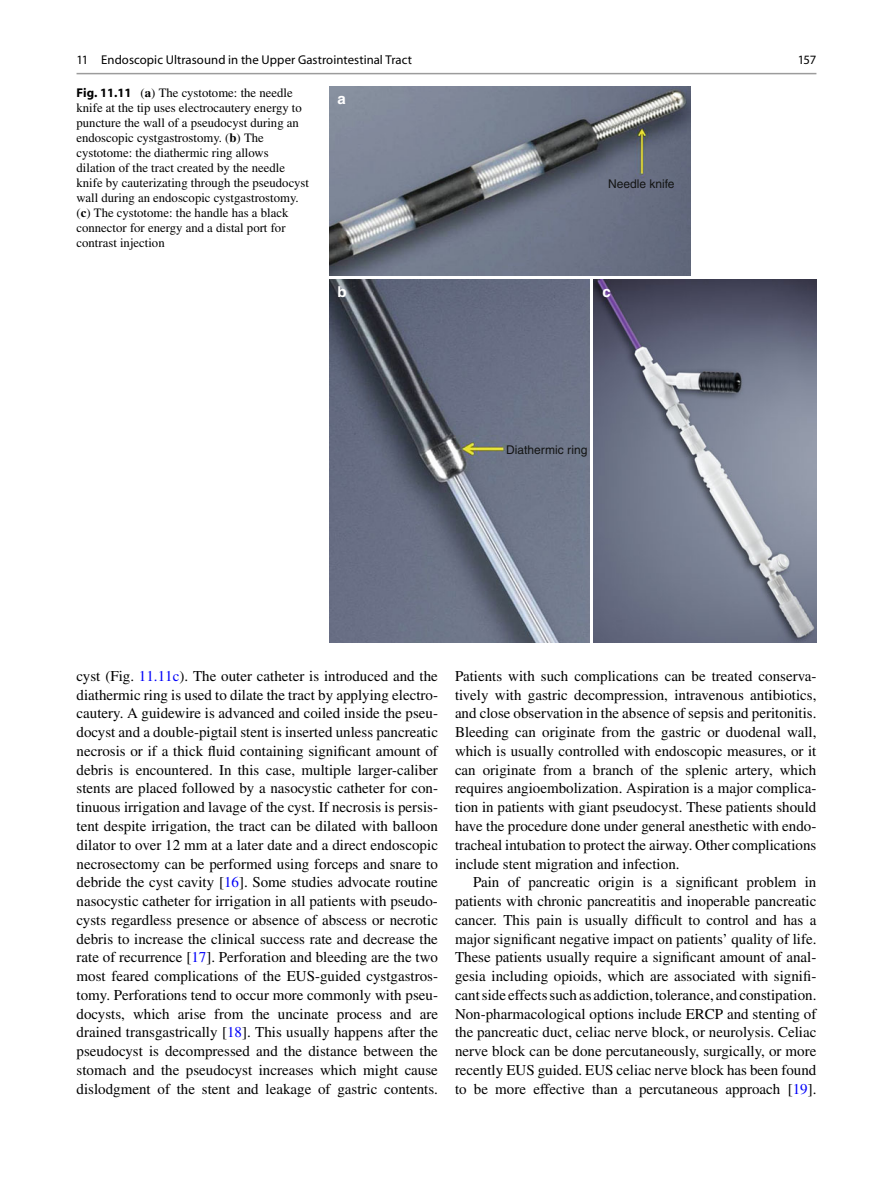
<style>
.page{position:relative;width:893px;height:1187px;background:#fff}
.page>*{position:absolute;margin:0;border:0;box-sizing:border-box;transform-origin:0 0}
.t1{font:15px/18.8px "Times";color:#000;text-align:justify}
.t2{font:700 15px "Helvetica";color:#fff}
.t3{font:12.75px/15px "Times";color:#000}
.t4{font:12.75px "Myriad";letter-spacing:.005em;color:#000}
.t5{font:12px "Helvetica";color:#131413}
.s1{font-family:"Myriad";font-weight:700}
.s2{font-weight:700}
.s3{color:#0000fa}
</style>
<div class="page">
<img style="left:329px;top:87px;width:362px;height:188px">
<img style="left:329px;top:280px;width:261px;height:363px">
<img style="left:594px;top:280px;width:222px;height:363px">
<hr style="left:77px;top:73px;width:739px;height:1px;background:#9c9c9c">
<p class="t4" style="left:77px;top:55px;width:337px">11 Endoscopic Ultrasound in the Upper Gastrointestinal Tract</p>
<p class="t3" style="left:77px;top:86px;width:234px"><span class="s1">Fig. 11.11</span> ( <span class="s2">a</span> ) The cystotome: the needle knife at the tip uses electrocautery energy to puncture the wall of a pseudocyst during an endoscopic cystgastrostomy. ( <span class="s2">b</span> ) The cystotome: the diathermic ring allows dilation of the tract created by the needle knife by cauterizating through the pseudocyst wall during an endoscopic cystgastrostomy.<br>( <span class="s2">c</span> ) The cystotome: the handle has a black connector for energy and a distal port for contrast injection</p>
<p class="t2" style="left:338px;top:93px;width:10px">a</p>
<p class="t5" style="left:608px;top:179px;width:68px">Needle knife</p>
<p class="t2" style="left:338px;top:286px;width:11px">b</p>
<p class="t2" style="left:602px;top:286px;width:10px">c</p>
<p class="t5" style="left:506px;top:445px;width:83px">Diathermic ring</p>
<p class="t4" style="left:798px;top:55px;width:20px">157</p>
<p class="t1" style="left:77px;top:668px;width:363px">cyst (Fig. <span class="s3">11.11c</span> ). The outer catheter is introduced and the diathermic ring is used to dilate the tract by applying electro&shy;cautery. A guidewire is advanced and coiled inside the pseu&shy;docyst and a double-pigtail stent is inserted unless pancreatic necrosis or if a thick fluid containing significant amount of debris is encountered. In this case, multiple larger-caliber stents are placed followed by a nasocystic catheter for con&shy;tinuous irrigation and lavage of the cyst. If necrosis is persis&shy;tent despite irrigation, the tract can be dilated with balloon dilator to over 12 mm at a later date and a direct endoscopic necrosectomy can be performed using forceps and snare to debride the cyst cavity [ <span class="s3">16</span> ]. Some studies advocate routine nasocystic catheter for irrigation in all patients with pseudo&shy;cysts regardless presence or absence of abscess or necrotic debris to increase the clinical success rate and decrease the rate of recurrence [ <span class="s3">17</span> ]. Perforation and bleeding are the two most feared complications of the EUS-guided cystgastros&shy;tomy. Perforations tend to occur more commonly with pseu&shy;docysts, which arise from the uncinate process and are drained transgastrically [ <span class="s3">18</span> ]. This usually happens after the pseudocyst is decompressed and the distance between the stomach and the pseudocyst increases which might cause dislodgment of the stent and leakage of gastric contents.</p>
<p class="t1" style="left:455px;top:668px;width:363px">Patients with such complications can be treated conserva&shy;tively with gastric decompression, intravenous antibiotics, and close observation in the absence of sepsis and peritonitis.<br>Bleeding can originate from the gastric or duodenal wall, which is usually controlled with endoscopic measures, or it can originate from a branch of the splenic artery, which requires angioembolization. Aspiration is a major complica&shy;tion in patients with giant pseudocyst. These patients should have the procedure done under general anesthetic with endo&shy;tracheal intubation to protect the airway. Other complications include stent migration and infection.</p>
<p class="t1" style="left:455px;top:874px;width:363px;text-indent:18px">Pain of pancreatic origin is a significant problem in patients with chronic pancreatitis and inoperable pancreatic cancer. This pain is usually difficult to control and has a major significant negative impact on patients’ quality of life.<br>These patients usually require a significant amount of anal&shy;gesia including opioids, which are associated with signifi&shy;cant side effects such as addiction, tolerance, and constipation.<br>Non-pharmacological options include ERCP and stenting of the pancreatic duct, celiac nerve block, or neurolysis. Celiac nerve block can be done percutaneously, surgically, or more recently EUS guided. EUS celiac nerve block has been found to be more effective than a percutaneous approach [ <span class="s3">19</span> ].</p>
</div>
